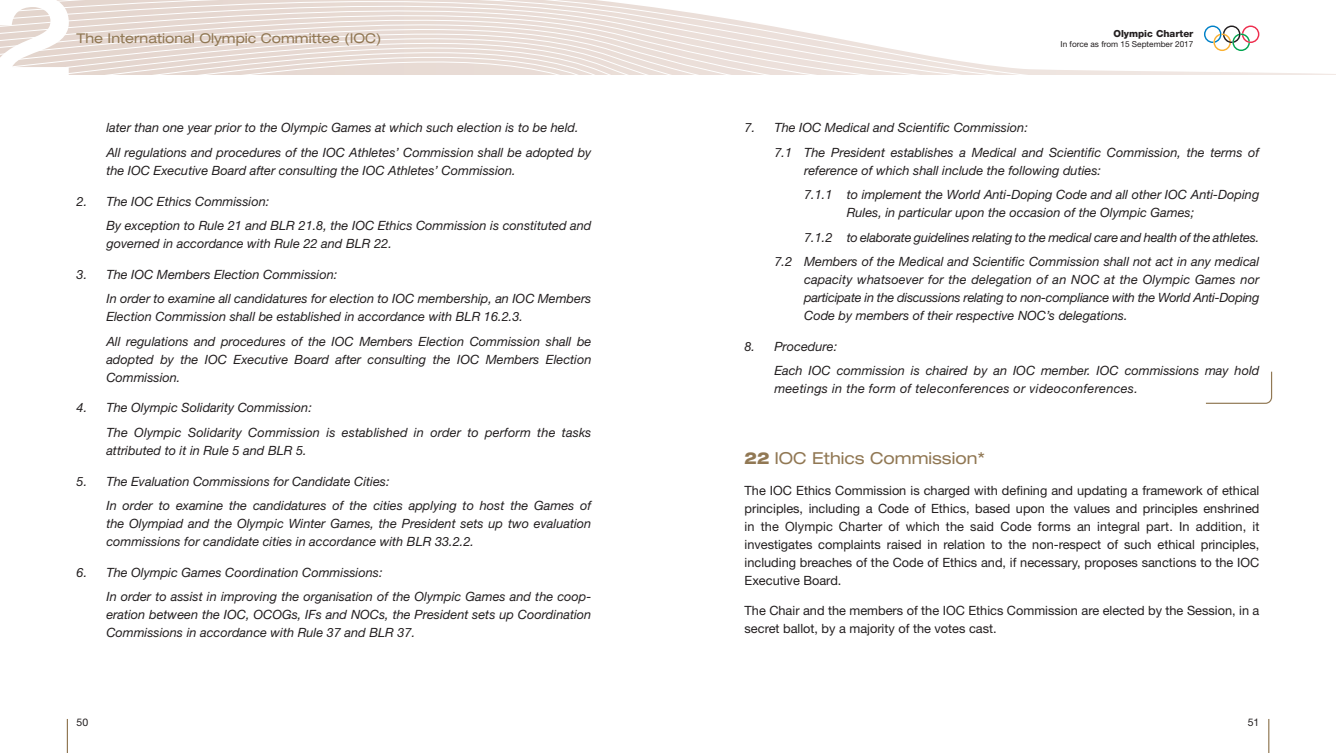
<style>
.page{position:relative;width:1336px;height:753px;background:#fff}
.page>*{position:absolute;margin:0;border:0;box-sizing:border-box;transform-origin:0 0}
.t1{font:expanded 16.5px "Helvetica Neue LT Std";color:#917854}
.t2{font:expanded 13.5px "Helvetica Neue LT Std";color:#917854}
.t3{font:italic 12.75px/24.5px "Helvetica Neue LT Std";color:#231f20}
.t4{font:12.75px/18px "Helvetica Neue LT Std";color:#231f20;text-align:justify}
.t5{font:italic 12.75px "Helvetica Neue LT Std";letter-spacing:.02em;color:#231f20}
.t6{font:10.5px "Helvetica Neue LT Std";color:#231f20}
.t7{font:800 9.75px "Helvetica Neue LT Std";color:#231f20}
.t8{font:8.25px "Helvetica Neue LT Std";color:#231f20}
.s1{font-weight:800}
</style>
<div class="page">
<svg style="left:1104px;top:25px;width:218px;height:49px"></svg>
<svg style="left:69px;top:0;width:1035px;height:75px"></svg>
<svg style="left:1203px;top:26px;width:56px;height:25px"></svg>
<hr style="left:1267px;top:719px;width:2px;height:34px;background:#917854">
<hr style="left:67px;top:719px;width:1px;height:34px;background:#917854">
<svg style="left:0;top:0;width:69px;height:75px"></svg>
<svg style="left:1205px;top:371px;width:67px;height:33px"></svg>
<p class="t2" style="left:77px;top:30px;width:306px">The International Olympic Committee (IOC)</p>
<p class="t7" style="left:1113px;top:27px;width:81px">Olympic Charter</p>
<p class="t8" style="left:1060px;top:39px;width:134px">In force as from 15 September 2017</p>
<p class="t3" style="left:106px;top:115px;width:486px">later than one year prior to the Olympic Games at which such election is to be held.<br>All regulations and procedures of the IOC Athletes’ Commission shall be adopted by</p>
<p class="t3" style="left:106px;top:158px;width:411px">the IOC Executive Board after consulting the IOC Athletes’ Commission.</p>
<p class="t3" style="left:106px;top:189px;width:486px;text-indent:-30px">2. The IOC Ethics Commission:<br>By exception to Rule 21 and BLR 21.8, the IOC Ethics Commission is constituted and</p>
<p class="t3" style="left:106px;top:231px;width:287px">governed in accordance with Rule 22 and BLR 22.</p>
<p class="t3" style="left:106px;top:262px;width:486px;text-indent:-30px">3. The IOC Members Election Commission:<br>In order to examine all candidatures for election to IOC membership, an IOC Members</p>
<p class="t3" style="left:106px;top:304px;width:486px">Election Commission shall be established in accordance with BLR 16.2.3.<br>All regulations and procedures of the IOC Members Election Commission shall be</p>
<p class="t3" style="left:106px;top:350px;width:486px;line-height:18px">adopted by the IOC Executive Board after consulting the IOC Members Election<br>Commission.</p>
<p class="t3" style="left:106px;top:395px;width:486px;text-indent:-30px">4. The Olympic Solidarity Commission:<br>The Olympic Solidarity Commission is established in order to perform the tasks</p>
<p class="t3" style="left:106px;top:438px;width:202px">attributed to it in Rule 5 and BLR 5.</p>
<p class="t3" style="left:106px;top:468px;width:486px;text-indent:-30px">5. The Evaluation Commissions for Candidate Cities:<br>In order to examine the candidatures of the cities applying to host the Games of</p>
<p class="t3" style="left:106px;top:514px;width:486px;line-height:18px">the Olympiad and the Olympic Winter Games, the President sets up two evaluation commissions for candidate cities in accordance with BLR 33.2.2.</p>
<p class="t3" style="left:106px;top:560px;width:486px;text-indent:-30px">6. The Olympic Games Coordination Commissions:<br>In order to assist in improving the organisation of the Olympic Games and the coop-</p>
<p class="t3" style="left:106px;top:605px;width:486px;line-height:18px">eration between the IOC, OCOGs, IFs and NOCs, the President sets up Coordination<br>Commissions in accordance with Rule 37 and BLR 37.</p>
<p class="t3" style="left:774px;top:115px;width:486px;text-indent:-30px">7. The IOC Medical and Scientific Commission:<br>7.1 The President establishes a Medical and Scientific Commission, the terms of</p>
<p class="t3" style="left:804px;top:158px;width:456px">reference of which shall include the following duties:<br>7.1.1 to implement the World Anti-Doping Code and all other IOC Anti-Doping</p>
<p class="t3" style="left:846px;top:200px;width:349px">Rules, in particular upon the occasion of the Olympic Games;</p>
<p class="t3" style="left:804px;top:225px;width:456px">7.1.2 to elaborate guidelines relating to the medical care and health of the athletes.</p>
<p class="t3" style="left:774px;top:249px;width:486px">7.2 Members of the Medical and Scientific Commission shall not act in any medical</p>
<p class="t3" style="left:804px;top:270px;width:456px;line-height:18px;text-align:justify">capacity whatsoever for the delegation of an NOC at the Olympic Games nor participate in the discussions relating to non-compliance with the World Anti-Doping Code by members of their respective NOC’s delegations.</p>
<p class="t3" style="left:774px;top:334px;width:486px;text-indent:-30px">8. Procedure:<br>Each IOC commission is chaired by an IOC member. IOC commissions may hold</p>
<p class="t5" style="left:774px;top:381px;width:365px">meetings in the form of teleconferences or videoconferences.</p>
<p class="t1" style="left:744px;top:448px;width:242px"><span class="s1">22</span> IOC Ethics Commission*</p>
<p class="t4" style="left:744px;top:481px;width:516px">The IOC Ethics Commission is charged with defining and updating a framework of ethical principles, including a Code of Ethics, based upon the values and principles enshrined in the Olympic Charter of which the said Code forms an integral part. In addition, it investigates complaints raised in relation to the non-respect of such ethical principles, including breaches of the Code of Ethics and, if necessary, proposes sanctions to the IOC Executive Board.</p>
<p class="t4" style="left:744px;top:601px;width:516px">The Chair and the members of the IOC Ethics Commission are elected by the Session, in a secret ballot, by a majority of the votes cast.</p>
<p class="t6" style="left:77px;top:716px;width:13px">50</p>
<p class="t6" style="left:1247px;top:716px;width:13px">51</p>
</div>
